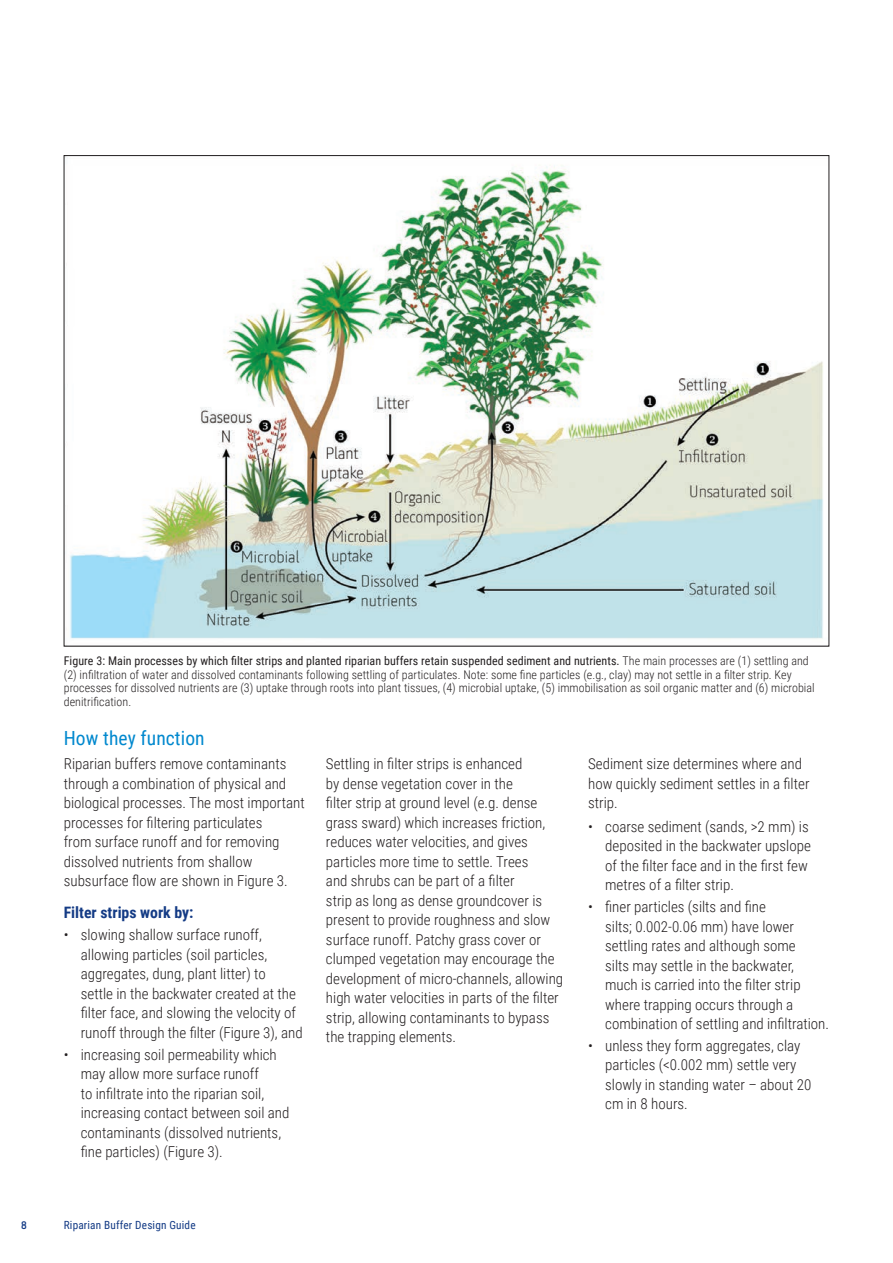
<style>
.page{position:relative;width:893px;height:1263px;background:#fff}
.page>*{position:absolute;margin:0;border:0;box-sizing:border-box;transform-origin:0 0}
.t1{font:19.5px "Roboto Condensed";letter-spacing:.005em;color:#0088ce}
.t2{font:700 15.75px "Roboto Condensed";color:#143b85}
.t3{font:300 15px/19.5px "Roboto Condensed";color:#231f20}
.t4{font:300 12px/13.5px "Roboto Condensed";letter-spacing:.005em;color:#231f20}
.t5{font:11.25px "Roboto Condensed";letter-spacing:.015em;color:#143b85}
.t6{font:500 11.25px "AF Klampenborg";color:#143b85}
.s1{font-weight:400}
</style>
<div class="page">
<img style="left:67px;top:157px;width:756px;height:482px">
<p class="t4" style="left:64px;top:654px;width:752px"><span class="s1">Figure 3: Main processes by which filter strips and planted riparian buffers retain suspended sediment and nutrients.</span> The main processes are (1) settling and (2) infiltration of water and dissolved contaminants following settling of particulates. Note: some fine particles (e.g., clay) may not settle in a filter strip. Key processes for dissolved nutrients are (3) uptake through roots into plant tissues, (4) microbial uptake, (5) immobilisation as soil organic matter and (6) microbial denitrification.</p>
<h1 class="t1" style="left:64px;top:725px;width:142px">How they function</h1>
<p class="t3" style="left:64px;top:753px;width:242px">Riparian buffers remove contaminants through a combination of physical and biological processes. The most important processes for filtering particulates<br>from surface runoff and for removing dissolved nutrients from shallow subsurface flow are shown in Figure 3.</p>
<p class="t2" style="left:64px;top:901px;width:131px">Filter strips work by:</p>
<p class="t3" style="left:81px;top:925px;width:224px;text-indent:-17px">• slowing shallow surface runoff, allowing particles (soil particles, aggregates, dung, plant litter) to<br>settle in the backwater created at the filter face, and slowing the velocity of runoff through the filter (Figure 3), and</p>
<p class="t3" style="left:81px;top:1044px;width:210px;text-indent:-17px">• increasing soil permeability which may allow more surface runoff<br>to infiltrate into the riparian soil, increasing contact between soil and contaminants (dissolved nutrients, fine particles) (Figure 3).</p>
<p class="t3" style="left:326px;top:753px;width:239px">Settling in filter strips is enhanced<br>by dense vegetation cover in the<br>filter strip at ground level (e.g. dense grass sward) which increases friction, reduces water velocities, and gives particles more time to settle. Trees<br>and shrubs can be part of a filter<br>strip as long as dense groundcover is present to provide roughness and slow surface runoff. Patchy grass cover or clumped vegetation may encourage the development of micro-channels, allowing high water velocities in parts of the filter strip, allowing contaminants to bypass the trapping elements.</p>
<p class="t3" style="left:588px;top:753px;width:223px">Sediment size determines where and how quickly sediment settles in a filter strip.</p>
<p class="t3" style="left:605px;top:816px;width:207px;text-indent:-17px">• coarse sediment (sands, &gt;2 mm) is deposited in the backwater upslope of the filter face and in the first few metres of a filter strip.</p>
<p class="t3" style="left:605px;top:896px;width:225px;text-indent:-17px">• finer particles (silts and fine<br>silts; 0.002-0.06 mm) have lower settling rates and although some<br>silts may settle in the backwater, much is carried into the filter strip where trapping occurs through a combination of settling and infiltration.</p>
<p class="t3" style="left:605px;top:1035px;width:208px;text-indent:-17px">• unless they form aggregates, clay particles (&lt;0.002 mm) settle very slowly in standing water – about 20 cm in 8 hours.</p>
<p class="t6" style="left:21px;top:1218px;width:7px">8</p>
<p class="t5" style="left:64px;top:1217px;width:133px">Riparian Buffer Design Guide</p>
</div>
